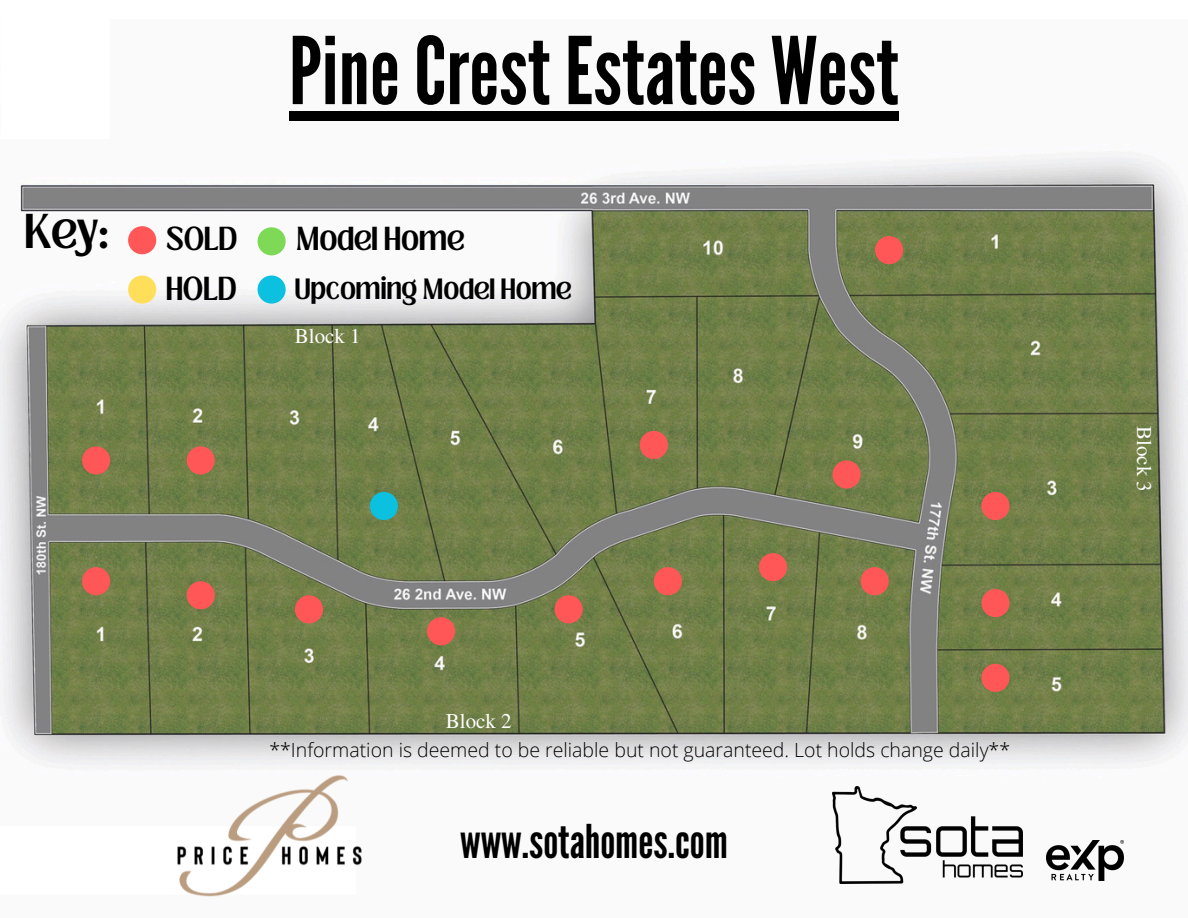
<style>
.page{position:relative;width:1188px;height:918px;background:#fff}
.page>*{position:absolute;margin:0;border:0;box-sizing:border-box;transform-origin:0 0}
.t1{font:93px "League Gothic";color:#000}
.t2{font:46.5px "League Gothic";color:#000}
.t3{font:600 37.5px "Loubag";color:#000}
.t4{font:600 25.5px "Loubag";color:#000}
.t5{font:600 22.5px "Loubag";color:#000}
.t6{font:21px "Te X Gyre Termes";color:#fff}
.t7{font:300 19.5px "Open Sans";color:#000}
</style>
<div class="page">
<img style="left:0;top:111px;width:1188px;height:773px">
<img style="left:0;top:826px;width:162px;height:58px">
<img style="left:162px;top:771px;width:214px;height:126px">
<img style="left:833px;top:786px;width:190px;height:97px">
<img style="left:0;top:111px;width:109px;height:27px">
<div style="left:289px;top:112px;width:610px;height:9px;background:#000"></div>
<div style="left:258px;top:227px;width:28px;height:28px;background:#7ed957;border-radius:50%"></div>
<div style="left:128px;top:275px;width:28px;height:29px;background:#ffde59;border-radius:50%"></div>
<div style="left:128px;top:226px;width:28px;height:28px;background:#ff5757;border-radius:50%"></div>
<div style="left:187px;top:581px;width:28px;height:28px;background:#ff5757;border-radius:50%"></div>
<div style="left:295px;top:595px;width:28px;height:28px;background:#ff5757;border-radius:50%"></div>
<div style="left:875px;top:236px;width:28px;height:28px;background:#ff5757;border-radius:50%"></div>
<div style="left:640px;top:431px;width:28px;height:28px;background:#ff5757;border-radius:50%"></div>
<div style="left:759px;top:553px;width:28px;height:28px;background:#ff5757;border-radius:50%"></div>
<div style="left:82px;top:446px;width:28px;height:29px;background:#ff5757;border-radius:50%"></div>
<img style="left:1047px;top:841px;width:76px;height:39px">
<div style="left:555px;top:595px;width:28px;height:28px;background:#ff5757;border-radius:50%"></div>
<div style="left:654px;top:567px;width:28px;height:28px;background:#ff5757;border-radius:50%"></div>
<div style="left:833px;top:460px;width:28px;height:29px;background:#ff5757;border-radius:50%"></div>
<div style="left:981px;top:664px;width:29px;height:28px;background:#ff5757;border-radius:50%"></div>
<div style="left:427px;top:617px;width:28px;height:28px;background:#ff5757;border-radius:50%"></div>
<div style="left:981px;top:492px;width:29px;height:28px;background:#ff5757;border-radius:50%"></div>
<div style="left:981px;top:589px;width:29px;height:28px;background:#ff5757;border-radius:50%"></div>
<div style="left:861px;top:567px;width:28px;height:28px;background:#ff5757;border-radius:50%"></div>
<div style="left:82px;top:567px;width:28px;height:28px;background:#ff5757;border-radius:50%"></div>
<div style="left:187px;top:446px;width:28px;height:29px;background:#ff5757;border-radius:50%"></div>
<div style="left:258px;top:275px;width:28px;height:29px;background:#0cc0df;border-radius:50%"></div>
<div style="left:370px;top:492px;width:28px;height:28px;background:#0cc0df;border-radius:50%"></div>
<p class="t3" style="left:25px;top:201px;width:86px">Key:</p>
<h4 class="t1" style="left:289px;top:17px;width:612px">PineCrest Estates West</h4>
<p class="t4" style="left:166px;top:218px;width:73px">SOLD</p>
<p class="t4" style="left:296px;top:218px;width:170px">Model Home</p>
<p class="t5" style="left:295px;top:271px;width:278px">Upcoming Model Home</p>
<p class="t4" style="left:166px;top:268px;width:72px">HOLD</p>
<h4 class="t6" style="left:295px;top:321px;width:67px">Block 1</h4>
<h6 class="t6" style="left:446px;top:705px;width:67px">Block 2</h6>
<h3 class="t7" style="left:270px;top:736px;width:742px">**Information is deemed to be reliable but not guaranteed. Lot holds change daily**</h3>
<h5 class="t2" style="left:460px;top:815px;width:269px">www.sotahomes.com</h5>
<p class="t6" style="left:1159px;top:426px;width:67px;rotate:90deg">Block 3</p>
</div>
